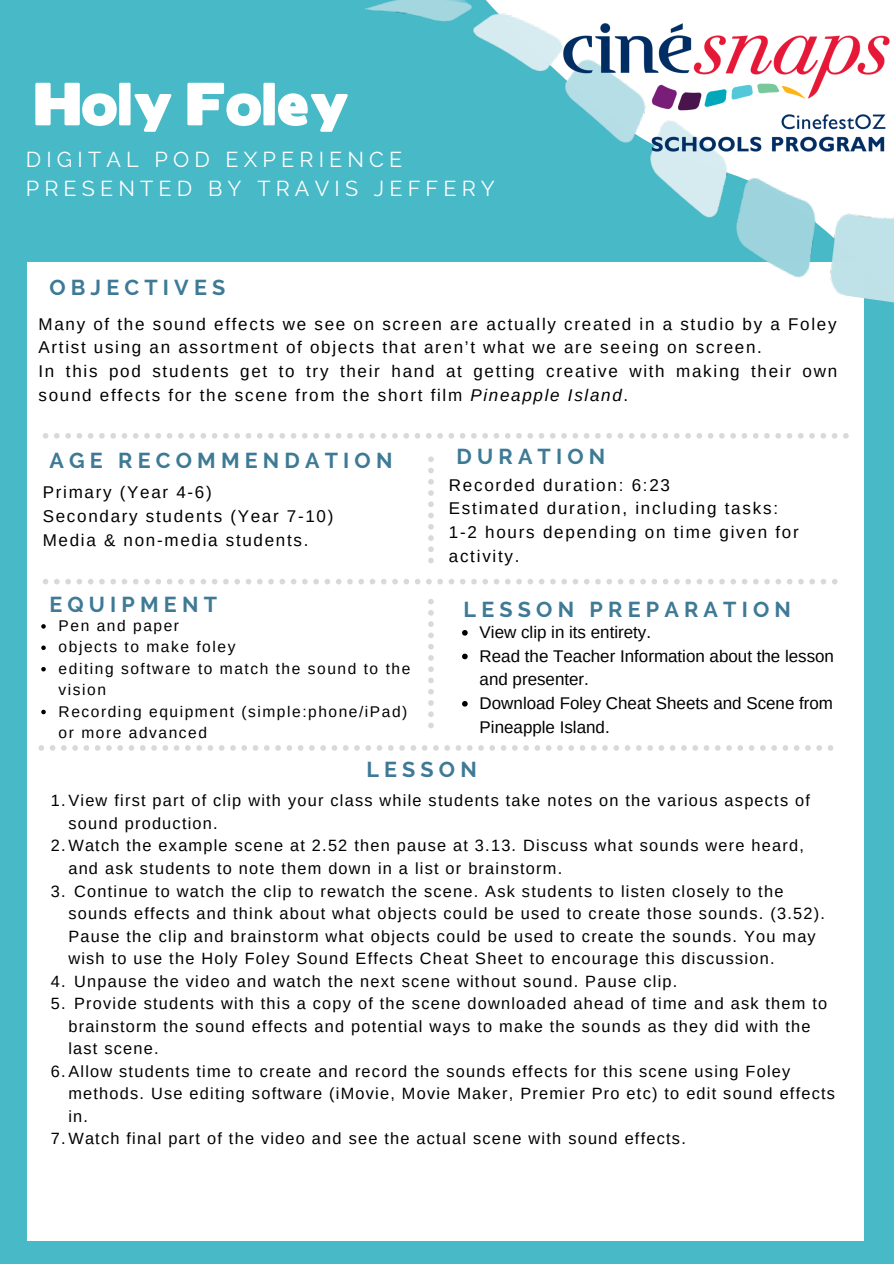
<style>
.page{position:relative;width:894px;height:1264px;background:#fff}
.page>*{position:absolute;margin:0;border:0;box-sizing:border-box;transform-origin:0 0}
.t1{font:54.3px "Boris Black Bloxx";color:#fff}
.t2{font:700 21.45px "Raleway";letter-spacing:.24em;color:#3e7a96}
.t3{font:21.45px "Raleway";letter-spacing:.24em;color:#fff}
.t4{font:16.95px/23.7px "Arimo";letter-spacing:.1em;color:#000}
.t5{font:16.95px/23.7px "Arimo";color:#000}
.t6{font:16.35px/22.5px "Arimo";letter-spacing:.075em;color:#000}
.t7{font:15.45px/21.5px "Arimo";letter-spacing:.1em;color:#000}
.s1{font-style:italic}
</style>
<div class="page">
<div style="left:0;top:0;width:893px;height:262px;background:#48b9c7"></div>
<div style="left:864px;top:0;width:29px;height:1263px;background:#48b9c7"></div>
<div style="left:0;top:0;width:27px;height:1263px;background:#48b9c7"></div>
<img style="left:365px;top:0;width:528px;height:303px">
<img style="left:549px;top:9px;width:344px;height:157px">
<svg style="left:41px;top:624px;width:5px;height:4px"></svg>
<svg style="left:41px;top:645px;width:5px;height:5px"></svg>
<svg style="left:41px;top:667px;width:5px;height:4px"></svg>
<svg style="left:41px;top:709px;width:5px;height:5px"></svg>
<svg style="left:43px;top:433px;width:805px;height:5px"></svg>
<svg style="left:43px;top:579px;width:794px;height:5px"></svg>
<svg style="left:428px;top:456px;width:5px;height:107px"></svg>
<svg style="left:428px;top:599px;width:5px;height:129px"></svg>
<svg style="left:38px;top:745px;width:795px;height:5px"></svg>
<svg style="left:462px;top:630px;width:5px;height:5px"></svg>
<svg style="left:462px;top:653px;width:5px;height:6px"></svg>
<svg style="left:462px;top:701px;width:5px;height:5px"></svg>
<div style="left:0;top:1240px;width:893px;height:23px;background:#48b9c7"></div>
<p class="t1" style="left:34px;top:63px;width:315px">Holy Foley</p>
<p class="t3" style="left:26px;top:147px;width:378px">DIGITAL POD EXPERIENCE</p>
<p class="t3" style="left:26px;top:176px;width:470px">PRESENTED BY TRAVIS JEFFERY</p>
<p class="t2" style="left:49px;top:275px;width:177px">OBJECTIVES</p>
<p class="t4" style="left:38px;top:312px;width:799px">Many of the sound effects we see on screen are actually created in a studio by a Foley<br>Artist using an assortment of objects that aren’t what we are seeing on screen.</p>
<p class="t4" style="left:38px;top:359px;width:800px">In this pod students get to try their hand at getting creative with making their own sound effects for the scene from the short film <span class="s1">Pineapple Island</span>.</p>
<p class="t2" style="left:49px;top:447px;width:344px">AGE RECOMMENDATION</p>
<p class="t2" style="left:456px;top:444px;width:150px">DURATION</p>
<p class="t4" style="left:43px;top:480px;width:170px">Primary (Year 4-6)</p>
<p class="t4" style="left:43px;top:504px;width:292px">Secondary students (Year 7-10)</p>
<p class="t4" style="left:43px;top:528px;width:267px">Media &amp; non-media students.</p>
<p class="t2" style="left:49px;top:592px;width:169px">EQUIPMENT</p>
<p class="t4" style="left:448px;top:473px;width:223px">Recorded duration: 6:23</p>
<p class="t4" style="left:448px;top:496px;width:330px">Estimated duration, including tasks:</p>
<p class="t4" style="left:448px;top:520px;width:351px">1-2 hours depending on time given for activity.</p>
<p class="t2" style="left:463px;top:596px;width:328px">LESSON PREPARATION</p>
<p class="t7" style="left:59px;top:615px;width:122px">Pen and paper</p>
<p class="t7" style="left:59px;top:636px;width:178px">objects to make foley</p>
<p class="t7" style="left:59px;top:657px;width:353px">editing software to match the sound to the vision</p>
<p class="t7" style="left:59px;top:700px;width:350px">Recording equipment (simple:phone/iPad) or more advanced</p>
<p class="t2" style="left:366px;top:756px;width:112px">LESSON</p>
<p class="t5" style="left:479px;top:620px;width:173px">View clip in its entirety.</p>
<p class="t5" style="left:479px;top:643px;width:356px">Read the Teacher Information about the lesson and presenter.</p>
<p class="t5" style="left:479px;top:691px;width:355px">Download Foley Cheat Sheets and Scene from<br>Pineapple Island.</p>
<p class="t6" style="left:68px;top:789px;width:743px;text-indent:-18px">1.View first part of clip with your class while students take notes on the various aspects of sound production.</p>
<p class="t6" style="left:68px;top:834px;width:736px;text-indent:-18px">2.Watch the example scene at 2.52 then pause at 3.13. Discuss what sounds were heard, and ask students to note them down in a list or brainstorm.</p>
<p class="t6" style="left:68px;top:879px;width:757px;text-indent:6px">Continue to watch the clip to rewatch the scene. Ask students to listen closely to the sounds effects and think about what objects could be used to create those sounds. (3.52).<br>Pause the clip and brainstorm what objects could be used to create the sounds. You may wish to use the Holy Foley Sound Effects Cheat Sheet to encourage this discussion.</p>
<p class="t6" style="left:74px;top:969px;width:604px">Unpause the video and watch the next scene without sound. Pause clip.</p>
<p class="t6" style="left:68px;top:992px;width:760px;text-indent:6px">Provide students with this a copy of the scene downloaded ahead of time and ask them to brainstorm the sound effects and potential ways to make the sounds as they did with the last scene.</p>
<p class="t6" style="left:68px;top:1059px;width:768px;text-indent:-18px">6.Allow students time to create and record the sounds effects for this scene using Foley methods. Use editing software (iMovie, Movie Maker, Premier Pro etc) to edit sound effects in.</p>
<p class="t6" style="left:51px;top:1127px;width:636px">7.Watch final part of the video and see the actual scene with sound effects.</p>
<p class="t6" style="left:51px;top:879px;width:16px">3.</p>
<p class="t6" style="left:51px;top:969px;width:16px">4.<br>5.</p>
</div>
